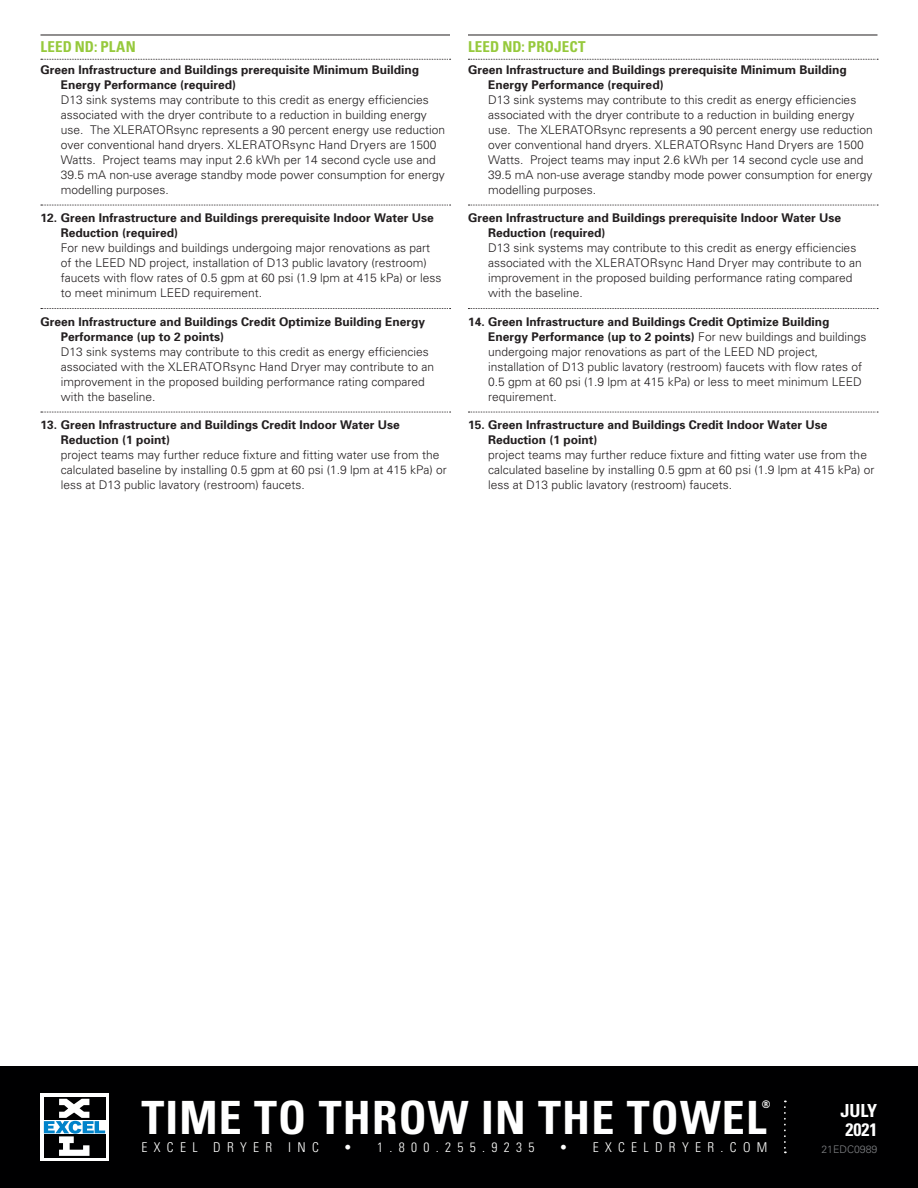
<style>
.page{position:relative;width:918px;height:1188px;background:#fff}
.page>*{position:absolute;margin:0;border:0;box-sizing:border-box;transform-origin:0 0}
.t1{font:700 condensed 45.9px "Univers";letter-spacing:.025em;color:#fff}
.t2{font:700 condensed 18px "Univers";color:#fff}
.t3{font:700 condensed 15px "Univers";letter-spacing:.005em;color:#96c93c}
.t4{font:300 condensed 13.5px "Univers";letter-spacing:.47em;color:#fff}
.t5{font:300 12px/15px "Univers";color:#231f20}
.t6{font:300 10.5px "Univers";color:#808285}
.t7{font:700 condensed 10.5px "Univers";color:#fff}
.s1{font-weight:700}
</style>
<div class="page">
<hr style="left:40px;top:35px;width:410px;height:1px;background:#231f20">
<svg style="left:41px;top:59px;width:410px;height:1px"></svg>
<svg style="left:41px;top:205px;width:410px;height:1px"></svg>
<svg style="left:41px;top:308px;width:410px;height:1px"></svg>
<svg style="left:41px;top:412px;width:410px;height:1px"></svg>
<hr style="left:468px;top:35px;width:410px;height:1px;background:#231f20">
<svg style="left:468px;top:59px;width:410px;height:1px"></svg>
<svg style="left:468px;top:205px;width:410px;height:1px"></svg>
<svg style="left:468px;top:308px;width:410px;height:1px"></svg>
<svg style="left:468px;top:412px;width:410px;height:1px"></svg>
<div style="left:0;top:1066px;width:918px;height:122px;background:#000001"></div>
<div style="left:40px;top:1094px;width:69px;height:67px;background:#fff"></div>
<div style="left:44px;top:1135px;width:61px;height:23px;background:#000001"></div>
<svg style="left:44px;top:1097px;width:61px;height:2px"></svg>
<svg style="left:44px;top:1099px;width:61px;height:57px"></svg>
<svg style="left:784px;top:1101px;width:2px;height:52px"></svg>
<p class="t3" style="left:40px;top:38px;width:97px">LEED ND: PLAN</p>
<p class="t5" style="left:61px;top:62px;width:386px;text-indent:-20px"><span class="s1">Green Infrastructure and Buildings prerequisite Minimum Building Energy Performance (required)<br></span>D13 sink systems may contribute to this credit as energy efficiencies associated with the dryer contribute to a reduction in building energy use. The XLERATORsync represents a 90 percent energy use reduction over conventional hand dryers. XLERATORsync Hand Dryers are 1500<br>Watts. Project teams may input 2.6 kWh per 14 second cycle use and 39.5 mA non-use average standby mode power consumption for energy modelling purposes.</p>
<p class="t5" style="left:61px;top:210px;width:382px;text-indent:-20px"><span class="s1">12. Green Infrastructure and Buildings prerequisite Indoor Water Use Reduction (required)<br></span>For new buildings and buildings undergoing major renovations as part of the LEED ND project, installation of D13 public lavatory (restroom) faucets with flow rates of 0.5 gpm at 60 psi (1.9 lpm at 415 kPa) or less to meet minimum LEED requirement.</p>
<p class="t5" style="left:61px;top:314px;width:375px;text-indent:-20px"><span class="s1">Green Infrastructure and Buildings Credit Optimize Building Energy Performance (up to 2 points)<br></span>D13 sink systems may contribute to this credit as energy efficiencies associated with the XLERATORsync Hand Dryer may contribute to an improvement in the proposed building performance rating compared with the baseline.</p>
<p class="t5" style="left:61px;top:417px;width:388px;text-indent:-20px"><span class="s1">13. Green Infrastructure and Buildings Credit Indoor Water Use Reduction (1 point)<br></span>project teams may further reduce fixture and fitting water use from the calculated baseline by installing 0.5 gpm at 60 psi (1.9 lpm at 415 kPa) or less at D13 public lavatory (restroom) faucets.</p>
<p class="t3" style="left:468px;top:38px;width:119px">LEED ND: PROJECT</p>
<p class="t5" style="left:488px;top:62px;width:386px;text-indent:-20px"><span class="s1">Green Infrastructure and Buildings prerequisite Minimum Building Energy Performance (required)<br></span>D13 sink systems may contribute to this credit as energy efficiencies associated with the dryer contribute to a reduction in building energy use. The XLERATORsync represents a 90 percent energy use reduction over conventional hand dryers. XLERATORsync Hand Dryers are 1500<br>Watts. Project teams may input 2.6 kWh per 14 second cycle use and 39.5 mA non-use average standby mode power consumption for energy modelling purposes.</p>
<p class="t5" style="left:488px;top:210px;width:375px;text-indent:-20px"><span class="s1">Green Infrastructure and Buildings prerequisite Indoor Water Use Reduction (required)<br></span>D13 sink systems may contribute to this credit as energy efficiencies associated with the XLERATORsync Hand Dryer may contribute to an improvement in the proposed building performance rating compared with the baseline.</p>
<p class="t5" style="left:488px;top:314px;width:380px;text-indent:-20px"><span class="s1">14. Green Infrastructure and Buildings Credit Optimize Building Energy Performance (up to 2 points)</span> For new buildings and buildings undergoing major renovations as part of the LEED ND project, installation of D13 public lavatory (restroom) faucets with flow rates of 0.5 gpm at 60 psi (1.9 lpm at 415 kPa) or less to meet minimum LEED requirement.</p>
<p class="t5" style="left:488px;top:417px;width:388px;text-indent:-20px"><span class="s1">15. Green Infrastructure and Buildings Credit Indoor Water Use Reduction (1 point)<br></span>project teams may further reduce fixture and fitting water use from the calculated baseline by installing 0.5 gpm at 60 psi (1.9 lpm at 415 kPa) or less at D13 public lavatory (restroom) faucets.</p>
<p class="t1" style="left:141px;top:1089px;width:626px">TIME TO THROW IN THE TOWEL</p>
<p class="t7" style="left:762px;top:1098px;width:10px">®</p>
<p class="t4" style="left:141px;top:1139px;width:179px">EXCEL DRYER INC</p>
<p class="t4" style="left:344px;top:1139px;width:192px">• 1.800.255.9235</p>
<p class="t4" style="left:559px;top:1139px;width:209px">• EXCELDRYER.COM</p>
<p class="t2" style="left:841px;top:1099px;width:38px">JULY</p>
<p class="t6" style="left:821px;top:1143px;width:58px">21EDC0989</p>
<p class="t2" style="left:846px;top:1118px;width:33px">2021</p>
</div>
